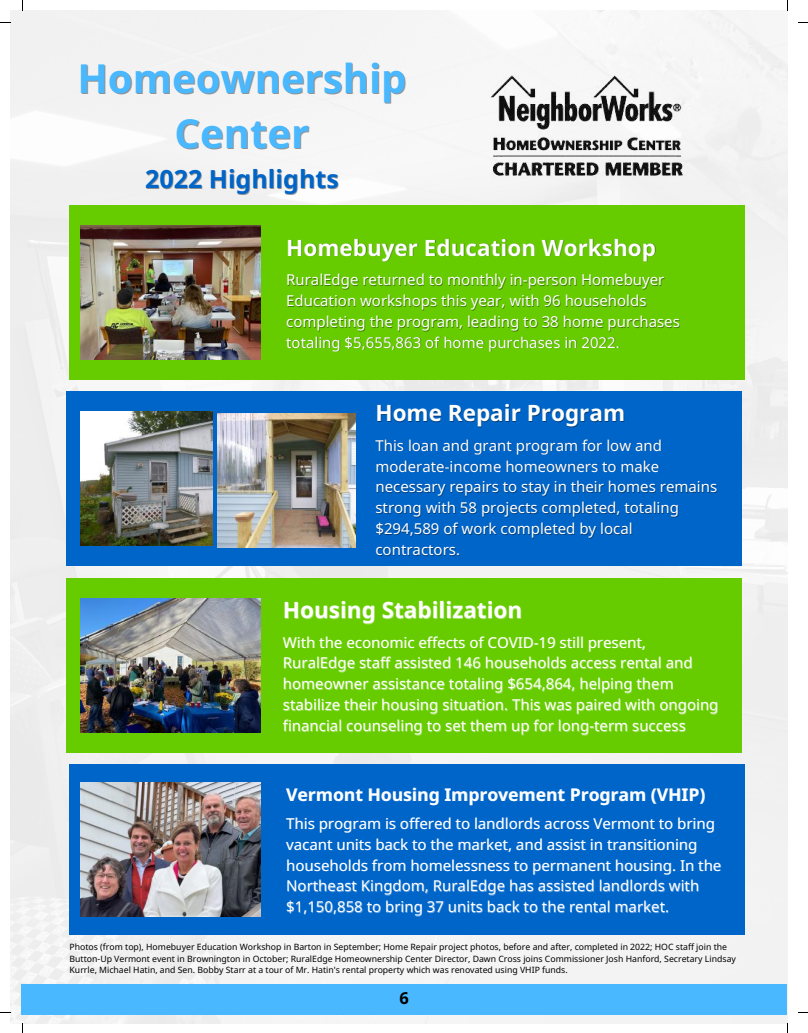
<style>
.page{position:relative;width:808px;height:1033px;background:#fff}
.page>*{position:absolute;margin:0;border:0;box-sizing:border-box;transform-origin:0 0}
.t1{font:700 40px/55.2px "Noto Sans";color:#49b8ff;text-align:center}
.t2{font:700 25px "Noto Sans";color:#0065c9}
.t3{font:700 22.5px "Noto Sans";color:#fff}
.t4{font:700 17.5px "Noto Sans";color:#fff}
.t5{font:700 16.5px "Noto Sans";color:#000}
.t6{font:15px/20.9px "Noto Sans";color:#fff}
.t7{font:8.75px/11.6px "Noto Sans";color:#000}
</style>
<div class="page">
<img style="left:10px;top:10px;width:777px;height:1013px">
<div style="left:22px;top:984px;width:765px;height:30px;background:#49b8ff"></div>
<div style="left:70px;top:205px;width:675px;height:175px;background:#6c0"></div>
<img style="left:81px;top:225px;width:179px;height:134px">
<div style="left:66px;top:391px;width:675px;height:175px;background:#0065c9"></div>
<img style="left:81px;top:412px;width:131px;height:134px">
<div style="left:66px;top:577px;width:675px;height:175px;background:#6c0"></div>
<img style="left:81px;top:598px;width:179px;height:134px">
<div style="left:70px;top:764px;width:675px;height:170px;background:#0065c9"></div>
<img style="left:81px;top:782px;width:179px;height:134px">
<img style="left:217px;top:413px;width:138px;height:134px">
<img style="left:485px;top:74px;width:217px;height:108px">
<h1 class="t1" style="left:77px;top:49px;width:330px">Homeownership<br>Center</h1>
<h2 class="t2" style="left:145px;top:162px;width:195px">2022 Highlights</h2>
<h3 class="t3" style="left:286px;top:232px;width:371px">Homebuyer Education Workshop</h3>
<p class="t6" style="left:286px;top:269px;width:395px">RuralEdge returned to monthly in-person Homebuyer Education workshops this year, with 96 households completing the program, leading to 38 home purchases totaling $5,655,863 of home purchases in 2022.</p>
<h3 class="t3" style="left:375px;top:397px;width:251px">Home Repair Program</h3>
<p class="t6" style="left:375px;top:434px;width:343px">This loan and grant program for low and moderate-income homeowners to make necessary repairs to stay in their homes remains strong with 58 projects completed, totaling $294,589 of work completed by local contractors.</p>
<h3 class="t3" style="left:283px;top:594px;width:241px">Housing Stabilization</h3>
<p class="t6" style="left:283px;top:631px;width:437px">With the economic effects of COVID-19 still present, RuralEdge staff assisted 146 households access rental and homeowner assistance totaling $654,864, helping them stabilize their housing situation. This was paired with ongoing financial counseling to set them up for long-term success</p>
<p class="t4" style="left:286px;top:781px;width:420px">Vermont Housing Improvement Program (VHIP)</p>
<p class="t6" style="left:286px;top:812px;width:436px">This program is offered to landlords across Vermont to bring vacant units back to the market, and assist in transitioning households from homelessness to permanent housing. In the Northeast Kingdom, RuralEdge has assisted landlords with $1,150,858 to bring 37 units back to the rental market.</p>
<p class="t7" style="left:70px;top:940px;width:668px">Photos (from top), Homebuyer Education Workshop in Barton in September; Home Repair project photos, before and after, completed in 2022; HOC staff join the<br>Button-Up Vermont event in Brownington in October; RuralEdge Homeownership Center Director, Dawn Cross joins Commissioner Josh Hanford, Secretary Lindsay<br>Kurrle, Michael Hatin, and Sen. Bobby Starr at a tour of Mr. Hatin's rental property which was renovated using VHIP funds.</p>
<p class="t5" style="left:399px;top:986px;width:11px">6</p>
</div>
